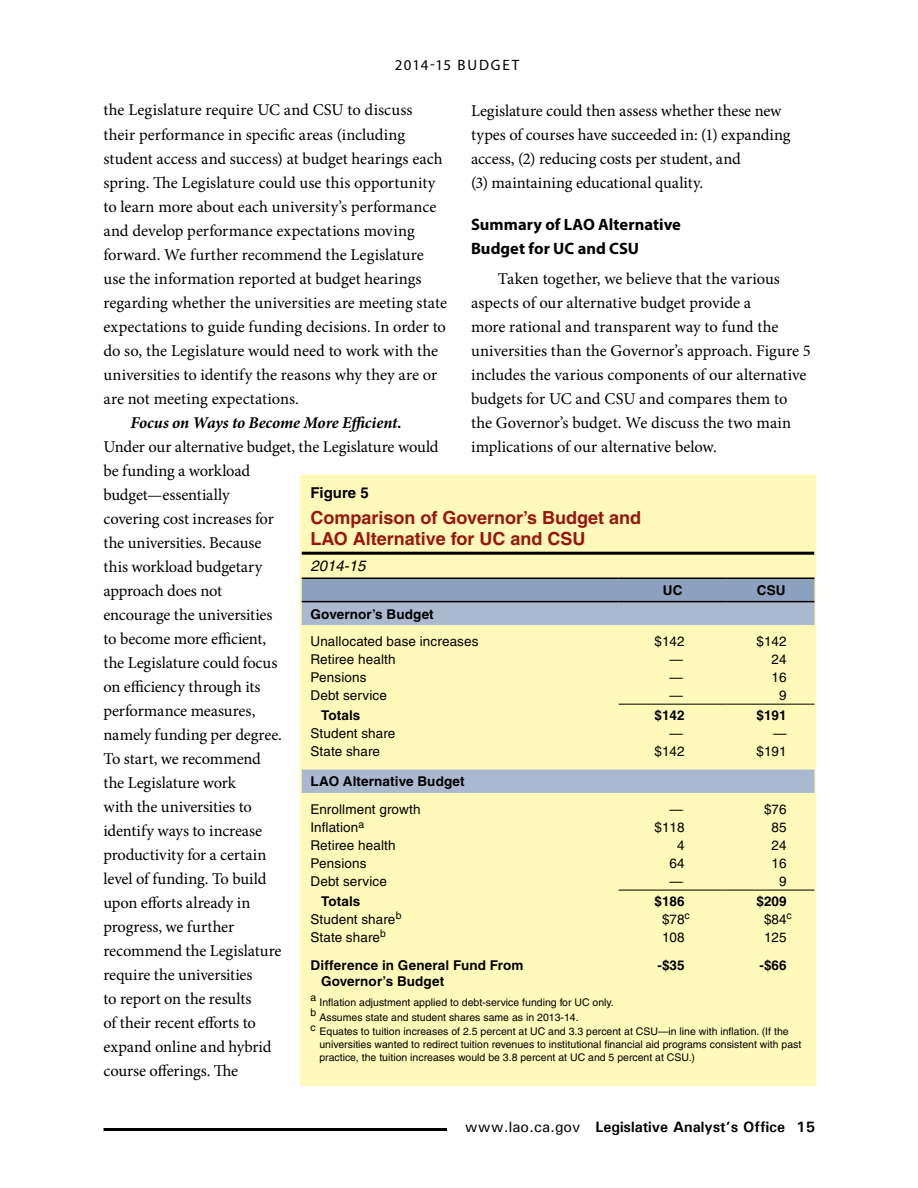
<style>
.page{position:relative;width:918px;height:1188px;background:#fff}
.page>*{position:absolute;margin:0;border:0;box-sizing:border-box;transform-origin:0 0}
.t1{font:700 18px/21.6px "Helvetica";color:#99160f}
.t2{font:16.5px/24px "Minion Pro";letter-spacing:-.005em;color:#000}
.t3{font:700 16.5px/24px "Myriad Pro";color:#000}
.t4{font:italic 700 16.5px "Minion Pro";letter-spacing:-.005em;color:#000}
.t5{font:700 15px "Univers";color:#000}
.t6{font:15px "Myriad Pro";letter-spacing:.12em;color:#000}
.t7{font:700 15px "Helvetica";color:#000}
.t8{font:italic 15px "Helvetica";color:#000}
.t9{font:13.5px "Helvetica";letter-spacing:.005em;color:#000}
.t10{font:700 13.5px/16.2px "Helvetica";letter-spacing:.01em;color:#000}
.t11{font:10.5px/14.7px "Helvetica";color:#000}
.s1{font-weight:500}
</style>
<div class="page">
<hr style="left:104px;top:1128px;width:343px;height:3px;background:#000">
<div style="left:301px;top:475px;width:514px;height:610px;background:#fffaba"></div>
<hr style="left:302px;top:552px;width:512px;height:3px;background:#000">
<div style="left:303px;top:579px;width:510px;height:22px;background:#8ca0bf"></div>
<svg style="left:303px;top:602px;width:510px;height:191px"></svg>
<hr style="left:619px;top:704px;width:108px;height:1px;background:#000">
<hr style="left:727px;top:704px;width:89px;height:1px;background:#000">
<hr style="left:619px;top:890px;width:108px;height:1px;background:#000">
<hr style="left:727px;top:890px;width:89px;height:1px;background:#000">
<hr style="left:302px;top:578px;width:317px;height:1px;background:#000">
<hr style="left:619px;top:578px;width:108px;height:1px;background:#000">
<hr style="left:727px;top:578px;width:89px;height:1px;background:#000">
<hr style="left:302px;top:601px;width:317px;height:1px;background:#000">
<hr style="left:619px;top:601px;width:108px;height:1px;background:#000">
<hr style="left:727px;top:601px;width:89px;height:1px;background:#000">
<div style="left:300px;top:475px;width:516px;height:611px;border:2px solid #fffaba"></div>
<p class="t6" style="left:395px;top:55px;width:126px">2014-15 BUDGET</p>
<p class="t2" style="left:104px;top:98px;width:345px">the Legislature require UC and CSU to discuss their performance in specific areas (including student access and success) at budget hearings each spring. The Legislature could use this opportunity to learn more about each university’s performance and develop performance expectations moving forward. We further recommend the Legislature use the information reported at budget hearings regarding whether the universities are meeting state expectations to guide funding decisions. In order to do so, the Legislature would need to work with the universities to identify the reasons why they are or are not meeting expectations.</p>
<p class="t4" style="left:130px;top:411px;width:273px">Focus on Ways to Become More Efficient.</p>
<p class="t2" style="left:104px;top:434px;width:337px">Under our alternative budget, the Legislature would be funding a workload<br>budget—essentially<br>covering cost increases for<br>the universities. Because<br>this workload budgetary<br>approach does not<br>encourage the universities<br>to become more efficient,<br>the Legislature could focus<br>on efficiency through its<br>performance measures,<br>namely funding per degree.<br>To start, we recommend<br>the Legislature work<br>with the universities to<br>identify ways to increase<br>productivity for a certain<br>level of funding. To build<br>upon efforts already in<br>progress, we further<br>recommend the Legislature<br>require the universities<br>to report on the results<br>of their recent efforts to<br>expand online and hybrid<br>course offerings. The</p>
<p class="t2" style="left:471px;top:99px;width:321px">Legislature could then assess whether these new types of courses have succeeded in: (1) expanding access, (2) reducing costs per student, and<br>(3) maintaining educational quality.</p>
<p class="t3" style="left:471px;top:212px;width:212px">Summary of LAO Alternative<br>Budget for UC and CSU</p>
<p class="t2" style="left:471px;top:267px;width:341px;text-indent:27px">Taken together, we believe that the various aspects of our alternative budget provide a<br>more rational and transparent way to fund the universities than the Governor’s approach. Figure 5 includes the various components of our alternative budgets for UC and CSU and compares them to the Governor’s budget. We discuss the two main implications of our alternative below.</p>
<p class="t7" style="left:310px;top:483px;width:60px">Figure 5</p>
<p class="t1" style="left:310px;top:506px;width:332px">Comparison of Governor’s Budget and<br>LAO Alternative for UC and CSU</p>
<p class="t8" style="left:310px;top:557px;width:57px">2014-15</p>
<p class="t10" style="left:663px;top:582px;width:21px">UC</p>
<p class="t10" style="left:757px;top:582px;width:30px">CSU</p>
<p class="t10" style="left:311px;top:606px;width:125px">Governor’s Budget</p>
<p class="t9" style="left:311px;top:634px;width:170px">Unallocated base increases</p>
<p class="t9" style="left:655px;top:634px;width:32px">$142</p>
<p class="t9" style="left:757px;top:634px;width:32px">$142</p>
<p class="t9" style="left:311px;top:652px;width:87px">Retiree health</p>
<p class="t9" style="left:670px;top:652px;width:15px">—</p>
<p class="t9" style="left:772px;top:652px;width:17px">24</p>
<p class="t9" style="left:311px;top:670px;width:58px">Pensions</p>
<p class="t9" style="left:670px;top:670px;width:15px">—</p>
<p class="t9" style="left:772px;top:670px;width:17px">16</p>
<p class="t9" style="left:311px;top:688px;width:78px">Debt service</p>
<p class="t9" style="left:670px;top:688px;width:15px">—</p>
<p class="t9" style="left:779px;top:688px;width:9px">9</p>
<p class="t10" style="left:321px;top:707px;width:41px">Totals</p>
<p class="t10" style="left:655px;top:707px;width:32px">$142</p>
<p class="t10" style="left:757px;top:707px;width:32px">$191</p>
<p class="t9" style="left:311px;top:725px;width:86px">Student share</p>
<p class="t9" style="left:670px;top:725px;width:15px">—</p>
<p class="t9" style="left:773px;top:725px;width:15px">—</p>
<p class="t9" style="left:311px;top:743px;width:71px">State share</p>
<p class="t9" style="left:655px;top:743px;width:32px">$142</p>
<p class="t9" style="left:757px;top:743px;width:32px">$191</p>
<p class="t10" style="left:311px;top:773px;width:156px">LAO Alternative Budget</p>
<p class="t9" style="left:311px;top:802px;width:112px">Enrollment growth</p>
<p class="t9" style="left:670px;top:802px;width:15px">—</p>
<p class="t9" style="left:764px;top:802px;width:24px">$76</p>
<p class="t9" style="left:311px;top:820px;width:55px">Inflation<sup>a</sup></p>
<p class="t9" style="left:655px;top:820px;width:32px">$118</p>
<p class="t9" style="left:772px;top:820px;width:17px">85</p>
<p class="t9" style="left:310px;top:838px;width:87px">Retiree health</p>
<p class="t9" style="left:677px;top:838px;width:9px">4</p>
<p class="t9" style="left:772px;top:838px;width:17px">24</p>
<p class="t9" style="left:310px;top:856px;width:58px">Pensions</p>
<p class="t9" style="left:670px;top:856px;width:17px">64</p>
<p class="t9" style="left:772px;top:856px;width:17px">16</p>
<p class="t9" style="left:310px;top:874px;width:78px">Debt service</p>
<p class="t9" style="left:670px;top:874px;width:15px">—</p>
<p class="t9" style="left:779px;top:874px;width:9px">9</p>
<p class="t10" style="left:321px;top:893px;width:41px">Totals</p>
<p class="t10" style="left:655px;top:893px;width:32px">$186</p>
<p class="t10" style="left:757px;top:893px;width:32px">$209</p>
<p class="t9" style="left:310px;top:911px;width:93px">Student share<sup>b</sup></p>
<p class="t9" style="left:662px;top:911px;width:29px">$78<sup>c</sup></p>
<p class="t9" style="left:764px;top:911px;width:29px">$84<sup>c</sup></p>
<p class="t9" style="left:310px;top:929px;width:77px">State share<sup>b</sup></p>
<p class="t9" style="left:662px;top:929px;width:24px">108</p>
<p class="t9" style="left:764px;top:929px;width:24px">125</p>
<p class="t10" style="left:321px;top:957px;width:204px;text-indent:-11px">Difference in General Fund From<br>Governor’s Budget</p>
<p class="t10" style="left:658px;top:957px;width:29px">-$35</p>
<p class="t10" style="left:760px;top:957px;width:29px">-$66</p>
<p class="t11" style="left:310px;top:995px;width:480px">a Inflation adjustment applied to debt-service funding for UC only.<br>b Assumes state and student shares same as in 2013‑14.<br>c Equates to tuition increases of 2.5 percent at UC and 3.3 percent at CSU—in line with inflation. (If the</p>
<p class="t11" style="left:319px;top:1038px;width:483px;line-height:12.6px">universities wanted to redirect tuition revenues to institutional financial aid programs consistent with past practice, the tuition increases would be 3.8 percent at UC and 5 percent at CSU.)</p>
<p class="t5" style="left:465px;top:1118px;width:352px"><span class="s1">www.lao.ca.gov</span> Legislative Analyst’s Office 15</p>
</div>
